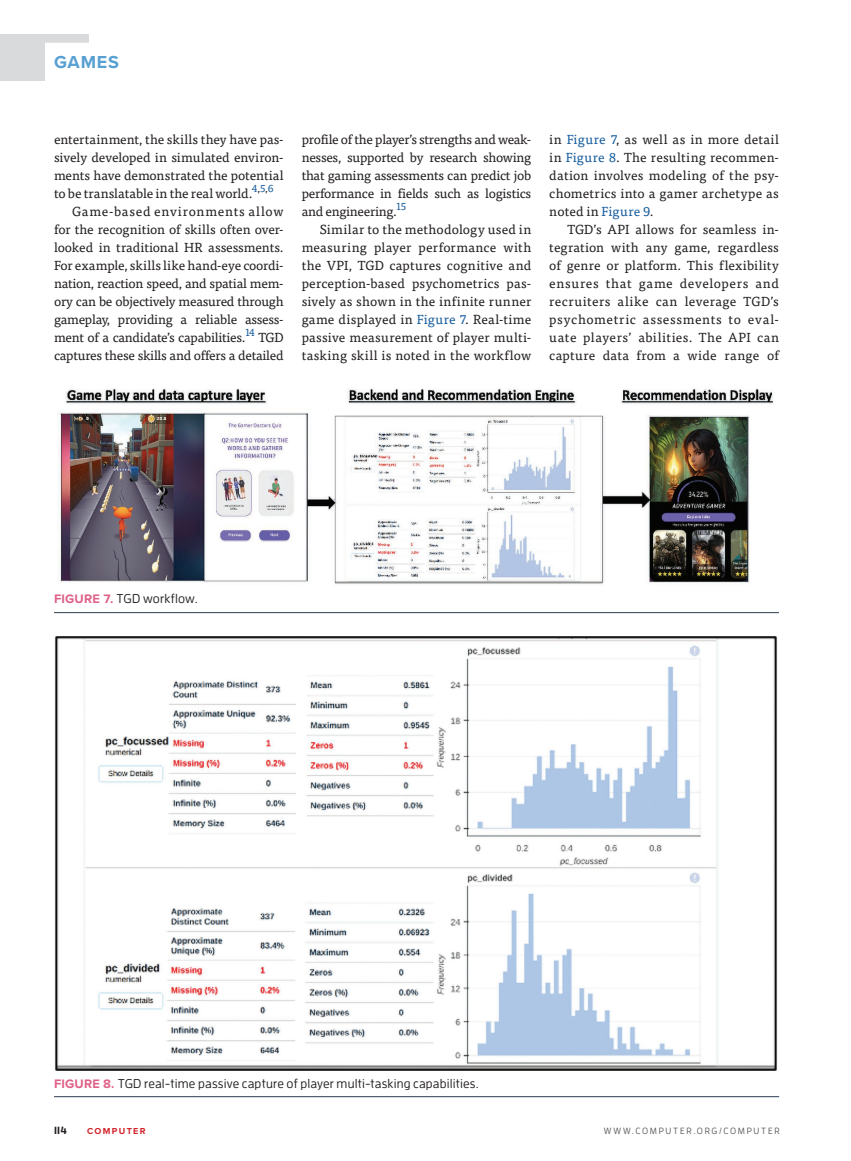
<style>
.page{position:relative;width:851px;height:1161px;background:#fff}
.page>*{position:absolute;margin:0;border:0;box-sizing:border-box;transform-origin:0 0}
.t1{font:700 18px "Proxima Nova";letter-spacing:.045em;color:#58a0d2}
.t2{font:13.2px/18px "Tisa Pro";letter-spacing:-.005em;color:#231f20;text-align:justify}
.t3{font:13.2px "Tisa Pro";letter-spacing:.055em;color:#231f20}
.t4{font:500 12.75px "Enzo OT";letter-spacing:.015em;color:#231f20}
.t5{font:700 10.5px "Enzo OT";color:#231f20}
.t6{font:500 9px "Enzo OT";letter-spacing:.19em;color:#57585a}
.t7{font:700 9px "Proxima Nova";letter-spacing:.145em;color:#d1232a}
.s1{color:#175d9e}
.s2{font-family:"Proxima Nova";font-weight:700;color:#de6287}
</style>
<div class="page">
<div style="left:0;top:34px;width:89px;height:47px;background:#d9dadc"></div>
<div style="left:45px;top:43px;width:82px;height:42px;background:#fff"></div>
<img style="left:59px;top:388px;width:715px;height:197px">
<hr style="left:54px;top:612px;width:724px;height:1px;background:#2a3d50">
<img style="left:55px;top:637px;width:722px;height:434px">
<hr style="left:54px;top:1096px;width:725px;height:1px;background:#2a3d50">
<h1 class="t1" style="left:54px;top:49px;width:67px">GAMES</h1>
<p class="t2" style="left:54px;top:130px;width:231px">entertainment, the skills they have pas-</p>
<p class="t2" style="left:54px;top:148px;width:231px">sively developed in simulated environ-</p>
<p class="t2" style="left:54px;top:166px;width:231px">ments have demonstrated the potential</p>
<p class="t2" style="left:54px;top:184px;width:221px">to be translatable in the real world.<sup>4</sup><sup>,</sup><sup>5</sup><sup>,</sup><sup>6</sup></p>
<p class="t3" style="left:72px;top:202px;width:213px">Game-based environments allow</p>
<p class="t2" style="left:54px;top:220px;width:231px">for the recognition of skills often over-</p>
<p class="t2" style="left:54px;top:238px;width:231px">looked in traditional HR assessments.</p>
<p class="t2" style="left:54px;top:256px;width:231px">For example, skills like hand-eye coordi-</p>
<p class="t2" style="left:54px;top:274px;width:231px">nation, reaction speed, and spatial mem-</p>
<p class="t2" style="left:54px;top:292px;width:231px">ory can be objectively measured through</p>
<p class="t2" style="left:54px;top:310px;width:231px">gameplay, providing a reliable assess-</p>
<p class="t2" style="left:54px;top:328px;width:231px">ment of a candidate’s capabilities.<sup>14</sup> TGD</p>
<p class="t2" style="left:54px;top:346px;width:231px">captures these skills and offers a detailed</p>
<p class="t2" style="left:301px;top:130px;width:231px">profile of the player’s strengths and weak&shy;nesses, supported by research showing that gaming assessments can predict job performance in fields such as logistics and engineering.<sup>15</sup></p>
<p class="t2" style="left:302px;top:220px;width:231px;text-indent:18px">Similar to the methodology used in measuring player performance with the VPI, TGD captures cognitive and perception-based psychometrics pas&shy;sively as shown in the infinite runner game displayed in <span class="s1">Figure 7</span>. Real-time passive measurement of player multi&shy;tasking skill is noted in the workflow</p>
<p class="t2" style="left:549px;top:130px;width:231px">in <span class="s1">Figure 7</span>, as well as in more detail in <span class="s1">Figure 8</span>. The resulting recommen&shy;dation involves modeling of the psy&shy;chometrics into a gamer archetype as noted in <span class="s1">Figure 9</span>.</p>
<p class="t2" style="left:549px;top:220px;width:231px;text-indent:18px">TGD’s API allows for seamless in&shy;tegration with any game, regardless of genre or platform. This flexibility ensures that game developers and recruiters alike can leverage TGD’s psychometric assessments to eval&shy;uate players’ abilities. The API can capture data from a wide range of</p>
<p class="t4" style="left:54px;top:592px;width:145px"><span class="s2">FIGURE 7.</span> TGD workflow.</p>
<p class="t4" style="left:54px;top:1076px;width:426px"><span class="s2">FIGURE 8.</span> TGD real-time passive capture of player multi-tasking capabilities.</p>
<p class="t5" style="left:54px;top:1124px;width:14px">114</p>
<p class="t7" style="left:87px;top:1124px;width:60px">COMPUTER</p>
<p class="t6" style="left:603px;top:1126px;width:177px">WWW.COMPUTER.ORG/COMPUTER</p>
</div>
